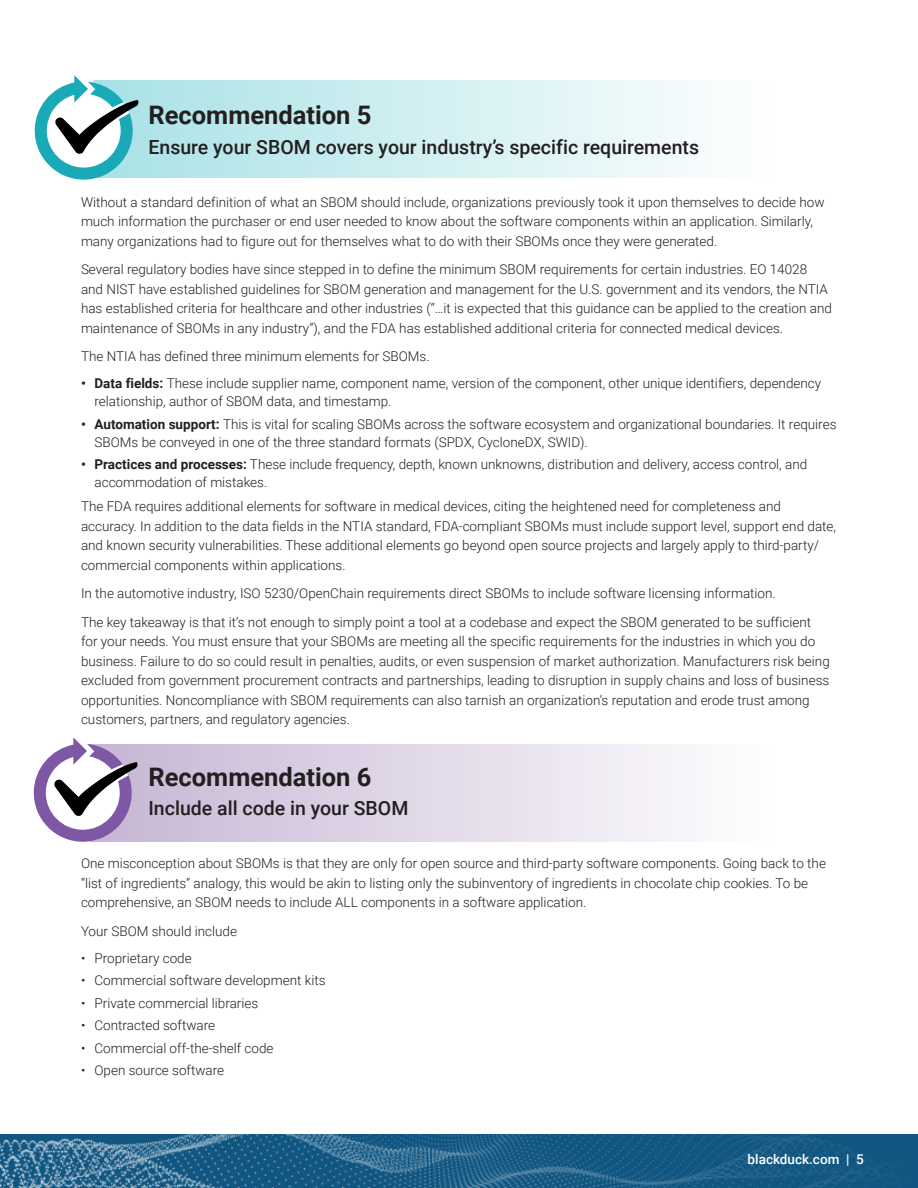
<style>
.page{position:relative;width:918px;height:1188px;background:#fff}
.page>*{position:absolute;margin:0;border:0;box-sizing:border-box;transform-origin:0 0}
.HEADING_1{font:700 25.5px "Roboto";color:#231f20}
.HEADING_2{font:500 19.5px "Roboto";color:#231f20}
.BODY_COPY{font:300 13.5px/19.5px "Roboto";color:#231f20}
.t1{font:500 13.5px "Roboto";color:#fff}
.s1{font-weight:700}
</style>
<div class="page">
<img style="left:0;top:1134px;width:918px;height:54px">
<div style="left:90px;top:744px;width:828px;height:98px;background:linear-gradient(to right,#c8b8d5,#fff)"></div>
<svg style="left:34px;top:739px;width:104px;height:103px"></svg>
<div style="left:93px;top:81px;width:825px;height:97px;background:linear-gradient(to right,#abe2e7,#fff)"></div>
<svg style="left:35px;top:75px;width:104px;height:105px"></svg>
<p class="HEADING_1" style="left:148px;top:97px;width:225px">Recommendation 5</p>
<p class="HEADING_2" style="left:148px;top:133px;width:552px">Ensure your SBOM covers your industry’s specific requirements</p>
<p class="BODY_COPY" style="left:81px;top:192px;width:745px">Without a standard definition of what an SBOM should include, organizations previously took it upon themselves to decide how much information the purchaser or end user needed to know about the software components within an application. Similarly, many organizations had to figure out for themselves what to do with their SBOMs once they were generated.</p>
<p class="BODY_COPY" style="left:81px;top:259px;width:753px">Several regulatory bodies have since stepped in to define the minimum SBOM requirements for certain industries. EO 14028 and NIST have established guidelines for SBOM generation and management for the U.S. government and its vendors, the NTIA has established criteria for healthcare and other industries (“…it is expected that this guidance can be applied to the creation and maintenance of SBOMs in any industry”), and the FDA has established additional criteria for connected medical devices.</p>
<p class="BODY_COPY" style="left:81px;top:346px;width:350px">The NTIA has defined three minimum elements for SBOMs.</p>
<p class="BODY_COPY" style="left:94px;top:374px;width:728px;line-height:18px;text-indent:-14px"><span class="s1">• Data fields:</span> These include supplier name, component name, version of the component, other unique identifiers, dependency relationship, author of SBOM data, and timestamp.</p>
<p class="BODY_COPY" style="left:94px;top:414px;width:744px;line-height:18px;text-indent:-14px"><span class="s1">• Automation support:</span> This is vital for scaling SBOMs across the software ecosystem and organizational boundaries. It requires<br>SBOMs be conveyed in one of the three standard formats (SPDX, CycloneDX, SWID).</p>
<p class="BODY_COPY" style="left:94px;top:455px;width:714px;line-height:18px;text-indent:-14px"><span class="s1">• Practices and processes:</span> These include frequency, depth, known unknowns, distribution and delivery, access control, and accommodation of mistakes.</p>
<p class="BODY_COPY" style="left:81px;top:496px;width:757px">The FDA requires additional elements for software in medical devices, citing the heightened need for completeness and accuracy. In addition to the data fields in the NTIA standard, FDA-compliant SBOMs must include support level, support end date, and known security vulnerabilities. These additional elements go beyond open source projects and largely apply to third-party/ commercial components within applications.</p>
<p class="BODY_COPY" style="left:81px;top:583px;width:696px">In the automotive industry, ISO 5230/OpenChain requirements direct SBOMs to include software licensing information.</p>
<p class="BODY_COPY" style="left:81px;top:612px;width:750px">The key takeaway is that it’s not enough to simply point a tool at a codebase and expect the SBOM generated to be sufficient for your needs. You must ensure that your SBOMs are meeting all the specific requirements for the industries in which you do business. Failure to do so could result in penalties, audits, or even suspension of market authorization. Manufacturers risk being excluded from government procurement contracts and partnerships, leading to disruption in supply chains and loss of business opportunities. Noncompliance with SBOM requirements can also tarnish an organization’s reputation and erode trust among customers, partners, and regulatory agencies.</p>
<p class="HEADING_1" style="left:148px;top:759px;width:225px">Recommendation 6</p>
<p class="HEADING_2" style="left:148px;top:795px;width:261px">Include all code in your SBOM</p>
<p class="BODY_COPY" style="left:81px;top:853px;width:747px">One misconception about SBOMs is that they are only for open source and third-party software components. Going back to the “list of ingredients” analogy, this would be akin to listing only the subinventory of ingredients in chocolate chip cookies. To be comprehensive, an SBOM needs to include ALL components in a software application.</p>
<p class="BODY_COPY" style="left:81px;top:921px;width:158px">Your SBOM should include</p>
<p class="BODY_COPY" style="left:81px;top:948px;width:112px">• Proprietary code</p>
<p class="BODY_COPY" style="left:81px;top:970px;width:246px">• Commercial software development kits</p>
<p class="BODY_COPY" style="left:81px;top:993px;width:179px">• Private commercial libraries</p>
<p class="BODY_COPY" style="left:81px;top:1015px;width:136px">• Contracted software</p>
<p class="BODY_COPY" style="left:81px;top:1038px;width:194px">• Commercial off-the-shelf code</p>
<p class="BODY_COPY" style="left:81px;top:1060px;width:145px">• Open source software</p>
<p class="t1" style="left:748px;top:1149px;width:118px">blackduck.com | 5</p>
</div>
